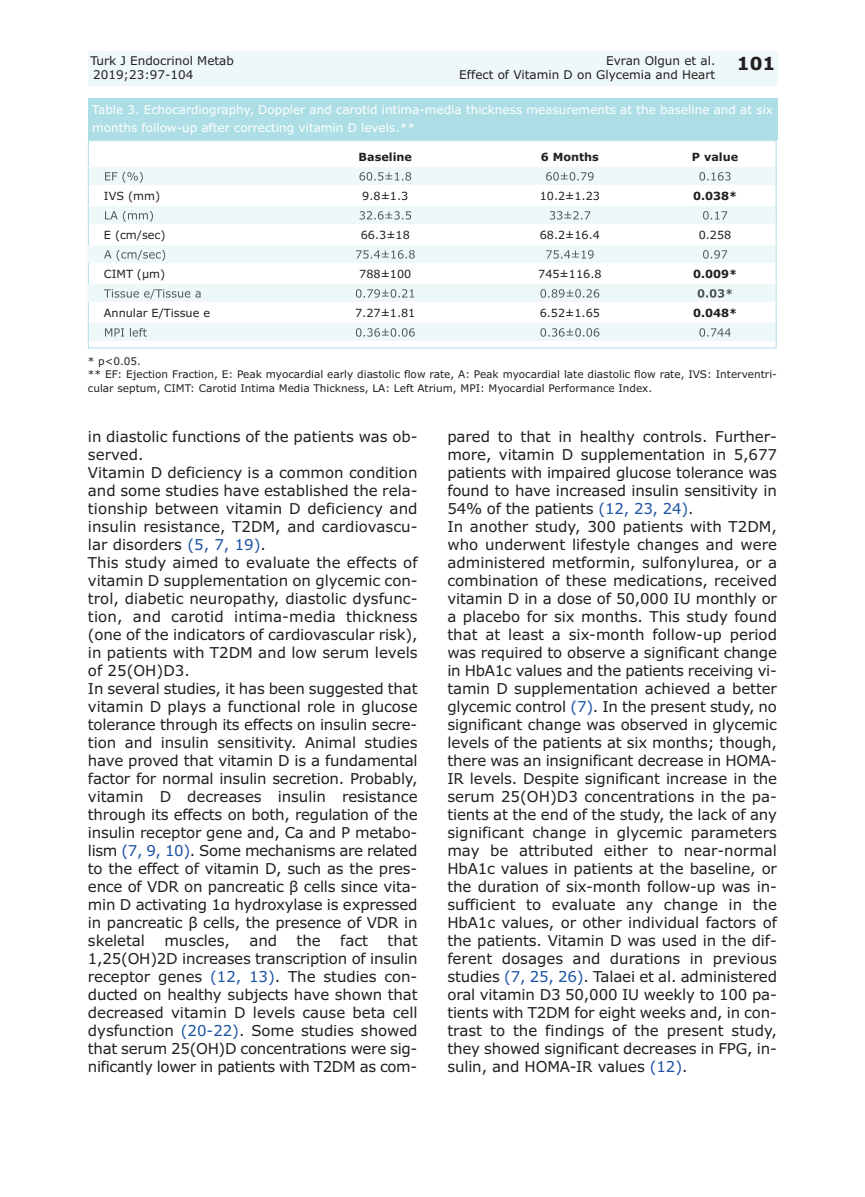
<style>
.page{position:relative;width:865px;height:1197px;background:#fff}
.page>*{position:absolute;margin:0;border:0;box-sizing:border-box;transform-origin:0 0}
.t1{font:700 18px "Verdana";color:#231f20}
.t2{font:15px/18px "Verdana";letter-spacing:-.01em;color:#231f20}
.t3{font:12px/18px "Verdana";color:#fff}
.t4{font:12px "Verdana";color:#231f20}
.t5{font:11.25px "Verdana";color:#231f20}
.t6{font:700 11.25px "Verdana";color:#231f20}
.t7{font:10.5px/13.5px "Verdana";color:#231f20}
.s1{color:#1c52a4}
</style>
<div class="page">
<div style="left:88px;top:51px;width:689px;height:34px;background:#eef8f9"></div>
<svg style="left:90px;top:167px;width:684px;height:174px"></svg>
<div style="left:88px;top:140px;width:688px;height:208px;border:1px solid #addee5"></div>
<div style="left:89px;top:168px;width:686px;height:17px;background:#eef8f9"></div>
<svg style="left:775px;top:168px;width:1px;height:17px"></svg>
<svg style="left:88px;top:168px;width:1px;height:17px"></svg>
<svg style="left:105px;top:172px;width:447px;height:11px"></svg>
<div style="left:89px;top:207px;width:686px;height:17px;background:#eef8f9"></div>
<svg style="left:775px;top:207px;width:1px;height:17px"></svg>
<svg style="left:88px;top:207px;width:1px;height:17px"></svg>
<svg style="left:105px;top:211px;width:298px;height:11px"></svg>
<div style="left:89px;top:246px;width:686px;height:17px;background:#eef8f9"></div>
<svg style="left:775px;top:246px;width:2px;height:17px"></svg>
<svg style="left:104px;top:250px;width:299px;height:11px"></svg>
<div style="left:89px;top:284px;width:686px;height:17px;background:#eef8f9"></div>
<svg style="left:775px;top:284px;width:2px;height:17px"></svg>
<svg style="left:104px;top:289px;width:86px;height:10px"></svg>
<svg style="left:697px;top:289px;width:35px;height:9px"></svg>
<div style="left:89px;top:323px;width:686px;height:17px;background:#eef8f9"></div>
<svg style="left:775px;top:323px;width:1px;height:17px"></svg>
<svg style="left:88px;top:323px;width:1px;height:17px"></svg>
<svg style="left:105px;top:328px;width:302px;height:9px"></svg>
<div style="left:88px;top:99px;width:689px;height:41px;background:#addee5"></div>
<p class="t4" style="left:90px;top:54px;width:145px">Turk J Endocrinol Metab</p>
<p class="t4" style="left:606px;top:54px;width:111px">Evran Olgun et al.</p>
<p class="t4" style="left:93px;top:68px;width:102px">2019;23:97-104</p>
<p class="t4" style="left:459px;top:68px;width:257px">Effect of Vitamin D on Glycemia and Heart</p>
<p class="t1" style="left:737px;top:53px;width:40px">101</p>
<p class="t3" style="left:92px;top:101px;width:682px">Table 3. Echocardiography, Doppler and carotid intima-media thickness measurements at the baseline and at six months follow-up after correcting vitamin D levels.**</p>
<p class="t6" style="left:358px;top:150px;width:55px">Baseline</p>
<p class="t6" style="left:541px;top:150px;width:60px">6 Months</p>
<p class="t6" style="left:692px;top:150px;width:48px">P value</p>
<p class="t5" style="left:104px;top:189px;width:58px">IVS (mm)</p>
<p class="t5" style="left:362px;top:189px;width:48px">9.8±1.3</p>
<p class="t5" style="left:539px;top:189px;width:62px">10.2±1.23</p>
<p class="t6" style="left:693px;top:189px;width:46px">0.038*</p>
<p class="t5" style="left:104px;top:228px;width:63px">E (cm/sec)</p>
<p class="t5" style="left:361px;top:228px;width:51px">66.3±18</p>
<p class="t5" style="left:539px;top:228px;width:62px">68.2±16.4</p>
<p class="t5" style="left:698px;top:228px;width:34px">0.258</p>
<p class="t5" style="left:104px;top:267px;width:63px">CIMT (µm)</p>
<p class="t5" style="left:359px;top:267px;width:54px">788±100</p>
<p class="t5" style="left:538px;top:267px;width:65px">745±116.8</p>
<p class="t6" style="left:693px;top:267px;width:46px">0.009*</p>
<p class="t5" style="left:104px;top:306px;width:108px">Annular E/Tissue e</p>
<p class="t5" style="left:355px;top:306px;width:62px">7.27±1.81</p>
<p class="t5" style="left:539px;top:306px;width:62px">6.52±1.65</p>
<p class="t6" style="left:693px;top:306px;width:46px">0.048*</p>
<p class="t7" style="left:88px;top:354px;width:690px">* p&lt;0.05.<br>** EF: Ejection Fraction, E: Peak myocardial early diastolic flow rate, A: Peak myocardial late diastolic flow rate, IVS: Interventri&shy;cular septum, CIMT: Carotid Intima Media Thickness, LA: Left Atrium, MPI: Myocardial Performance Index.</p>
<p class="t2" style="left:88px;top:427px;width:331px">in diastolic functions of the patients was ob&shy;served.<br>Vitamin D deficiency is a common condition and some studies have established the rela&shy;tionship between vitamin D deficiency and insulin resistance, T2DM, and cardiovascu&shy;lar disorders <span class="s1">(5, 7, 19)</span>.<br>This study aimed to evaluate the effects of vitamin D supplementation on glycemic con&shy;trol, diabetic neuropathy, diastolic dysfunc&shy;tion, and carotid intima-media thickness (one of the indicators of cardiovascular risk), in patients with T2DM and low serum levels of 25(OH)D3.<br>In several studies, it has been suggested that vitamin D plays a functional role in glucose tolerance through its effects on insulin secre&shy;tion and insulin sensitivity. Animal studies have proved that vitamin D is a fundamental factor for normal insulin secretion. Probably, vitamin D decreases insulin resistance through its effects on both, regulation of the insulin receptor gene and, Ca and P metabo&shy;lism <span class="s1">(7, 9, 10)</span>. Some mechanisms are related to the effect of vitamin D, such as the pres&shy;ence of VDR on pancreatic β cells since vita&shy;min D activating 1α hydroxylase is expressed in pancreatic β cells, the presence of VDR in skeletal</p>
<p class="t2" style="left:164px;top:931px;width:67px">muscles,</p>
<p class="t2" style="left:249px;top:931px;width:29px">and</p>
<p class="t2" style="left:296px;top:931px;width:26px">the</p>
<p class="t2" style="left:340px;top:931px;width:29px">fact</p>
<p class="t2" style="left:88px;top:931px;width:331px;text-align:justify;text-indent:299px">that 1,25(OH)2D increases transcription of insulin receptor genes <span class="s1">(12, 13)</span>. The studies con&shy;ducted on healthy subjects have shown that decreased vitamin D levels cause beta cell dysfunction <span class="s1">(20-22)</span>. Some studies showed that serum 25(OH)D concentrations were sig&shy;nificantly lower in patients with T2DM as com-</p>
<p class="t2" style="left:447px;top:427px;width:331px">pared to that in healthy controls. Further&shy;more, vitamin D supplementation in 5,677 patients with impaired glucose tolerance was found to have increased insulin sensitivity in 54% of the patients <span class="s1">(12, 23, 24)</span>.<br>In another study, 300 patients with T2DM, who underwent lifestyle changes and were administered metformin, sulfonylurea, or a combination of these medications, received vitamin D in a dose of 50,000 IU monthly or a placebo for six months. This study found that at least a six-month follow-up period was required to observe a significant change in HbA1c values and the patients receiving vi&shy;tamin D supplementation achieved a better glycemic control <span class="s1">(7)</span>. In the present study, no significant change was observed in glycemic levels of the patients at six months; though, there was an insignificant decrease in HOMA-IR levels. Despite significant increase in the serum 25(OH)D3 concentrations in the pa&shy;tients at the end of the study, the lack of any significant change in glycemic parameters may be attributed either to near-normal HbA1c values in patients at the baseline, or the duration of six-month follow-up was in&shy;sufficient to evaluate any change in the HbA1c values, or other individual factors of the patients. Vitamin D was used in the dif&shy;ferent dosages and durations in previous studies <span class="s1">(7, 25, 26)</span>. Talaei et al. administered oral vitamin D3 50,000 IU weekly to 100 pa&shy;tients with T2DM for eight weeks and, in con&shy;trast to the findings of the present study, they showed significant decreases in FPG, in&shy;sulin, and HOMA-IR values <span class="s1">(12)</span>.</p>
</div>
